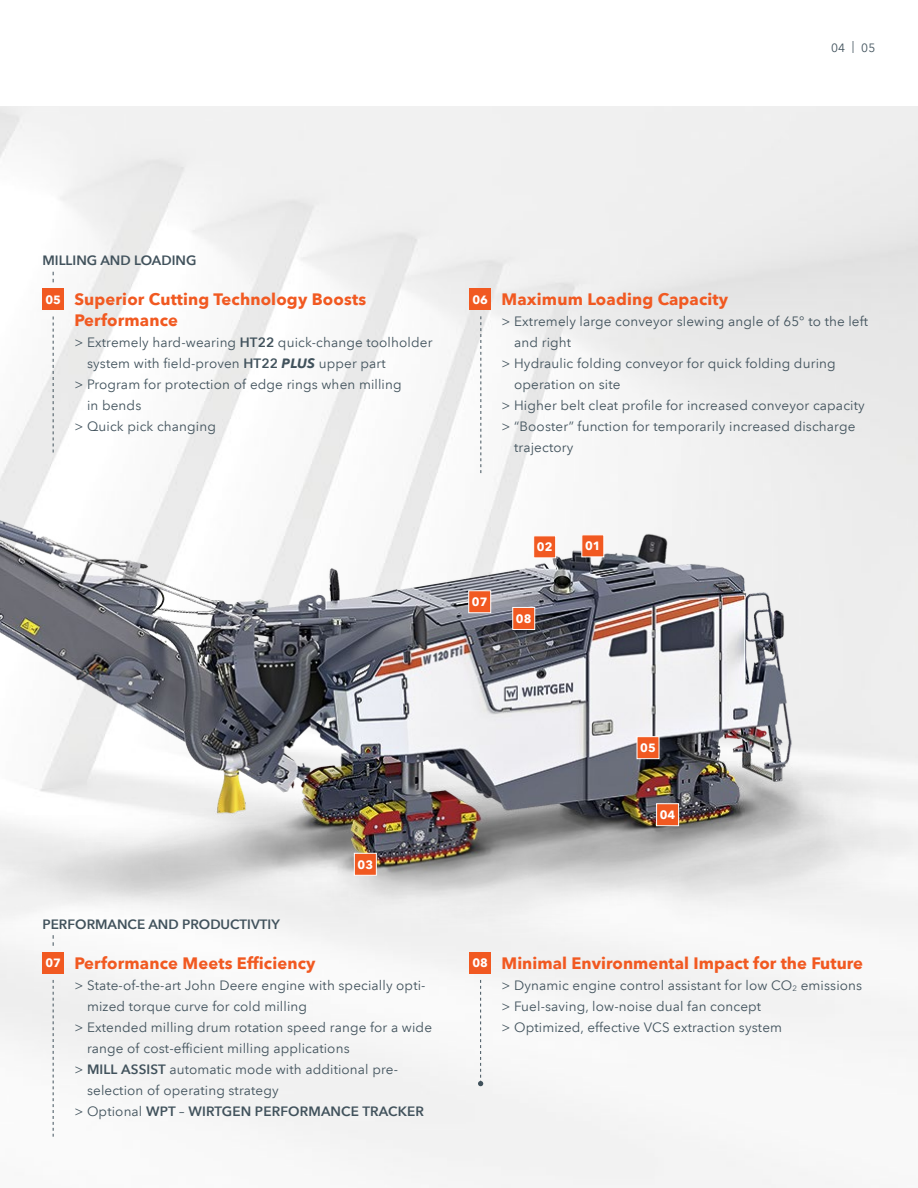
<style>
.page{position:relative;width:918px;height:1188px;background:#fff}
.page>*{position:absolute;margin:0;border:0;box-sizing:border-box;transform-origin:0 0}
.t1{font:700 16.5px/21px "Avenir Next LT Pro";letter-spacing:.01em;color:#f15921}
.t2{font:13.5px/21px "Avenir Next LT Pro";letter-spacing:.01em;color:#41525c}
.t3{font:600 13.5px "Avenir Next LT Pro";color:#41525c}
.t4{font:700 12px "Avenir Next LT Pro";color:#fff}
.t5{font:12px "Avenir Next LT Pro";color:#41525c}
.s1{font-weight:600}
.s2{font-weight:700;font-style:italic}
.s3{font-size:12px;color:#fff}
.s4{font-weight:400}
</style>
<div class="page">
<svg style="left:478px;top:980px;width:5px;height:106px"></svg>
<img style="left:0;top:232px;width:918px;height:747px">
<svg style="left:512px;top:607px;width:23px;height:23px"></svg>
<svg style="left:354px;top:853px;width:23px;height:23px"></svg>
<svg style="left:468px;top:590px;width:23px;height:24px"></svg>
<svg style="left:533px;top:535px;width:23px;height:24px"></svg>
<svg style="left:581px;top:534px;width:24px;height:24px"></svg>
<svg style="left:636px;top:736px;width:24px;height:23px"></svg>
<div style="left:43px;top:952px;width:21px;height:22px;background:#f15921"></div>
<svg style="left:53px;top:980px;width:1px;height:157px"></svg>
<div style="left:470px;top:289px;width:21px;height:21px;background:#f15921"></div>
<div style="left:43px;top:289px;width:21px;height:21px;background:#f15921"></div>
<svg style="left:53px;top:316px;width:1px;height:137px"></svg>
<svg style="left:480px;top:316px;width:1px;height:157px"></svg>
<svg style="left:656px;top:803px;width:23px;height:23px"></svg>
<p class="t5" style="left:831px;top:40px;width:46px">04 | 05</p>
<p class="t3" style="left:43px;top:252px;width:156px">MILLING AND LOADING</p>
<p class="t1" style="left:74px;top:289px;width:293px">Superior Cutting Technology Boosts<br>Performance</p>
<p class="t2" style="left:74px;top:332px;width:360px">&gt; Extremely hard-wearing <span class="s1">HT22</span> quick-change toolholder</p>
<p class="t2" style="left:87px;top:353px;width:300px">system with field-proven <span class="s1">HT22</span> <span class="s2">PLUS</span> upper part</p>
<p class="t2" style="left:74px;top:374px;width:329px">&gt; Program for protection of edge rings when milling</p>
<p class="t2" style="left:87px;top:395px;width:56px">in bends</p>
<p class="t2" style="left:74px;top:416px;width:143px">&gt; Quick pick changing</p>
<p class="t4" style="left:45px;top:292px;width:17px">05</p>
<p class="t1" style="left:473px;top:289px;width:257px"><span class="s3">06</span> Maximum Loading Capacity</p>
<p class="t2" style="left:502px;top:311px;width:368px">&gt; Extremely large conveyor slewing angle of 65° to the left</p>
<p class="t2" style="left:514px;top:332px;width:59px">and right</p>
<p class="t2" style="left:502px;top:353px;width:336px">&gt; Hydraulic folding conveyor for quick folding during</p>
<p class="t2" style="left:514px;top:374px;width:108px">operation on site</p>
<p class="t2" style="left:502px;top:395px;width:365px">&gt; Higher belt cleat profile for increased conveyor capacity</p>
<p class="t2" style="left:502px;top:416px;width:355px">&gt; “Booster” function for temporarily increased discharge</p>
<p class="t2" style="left:514px;top:437px;width:61px">trajectory</p>
<p class="t4" style="left:472px;top:595px;width:17px">07</p>
<p class="t4" style="left:537px;top:540px;width:17px">02</p>
<p class="t4" style="left:585px;top:539px;width:17px">01</p>
<p class="t4" style="left:516px;top:611px;width:17px">08</p>
<p class="t4" style="left:358px;top:857px;width:17px">03</p>
<p class="t3" style="left:43px;top:916px;width:239px">PERFORMANCE AND PRODUCTIVTIY</p>
<p class="t1" style="left:74px;top:952px;width:243px">Performance Meets Efficiency</p>
<p class="t2" style="left:74px;top:975px;width:353px">&gt; State-of-the-art John Deere engine with specially opti-</p>
<p class="t2" style="left:87px;top:996px;width:222px">mized torque curve for cold milling</p>
<p class="t2" style="left:74px;top:1017px;width:359px">&gt; Extended milling drum rotation speed range for a wide</p>
<p class="t2" style="left:87px;top:1038px;width:264px">range of cost-efficient milling -applications</p>
<p class="t2" style="left:74px;top:1059px;width:325px">&gt; <span class="s1">MILL ASSIST</span> automatic mode with additional pre-</p>
<p class="t2" style="left:87px;top:1080px;width:193px">selection of operating strategy</p>
<p class="t3" style="left:74px;top:1103px;width:351px"><span class="s4">&gt; Optional</span> WPT <span class="s4">–</span> WIRTGEN PERFORMANCE TRACKER</p>
<p class="t4" style="left:45px;top:956px;width:17px">07</p>
<p class="t4" style="left:640px;top:741px;width:17px">05</p>
<p class="t4" style="left:660px;top:808px;width:17px">04</p>
<p class="t1" style="left:473px;top:952px;width:392px"><span class="s3">08</span> Minimal Environmental Impact for the Future</p>
<p class="t2" style="left:502px;top:975px;width:362px">&gt; Dynamic engine control assistant for low CO<sub>2</sub> emissions &gt; Fuel-saving, low-noise dual fan concept<br>&gt; Optimized, effective VCS extraction system</p>
</div>
